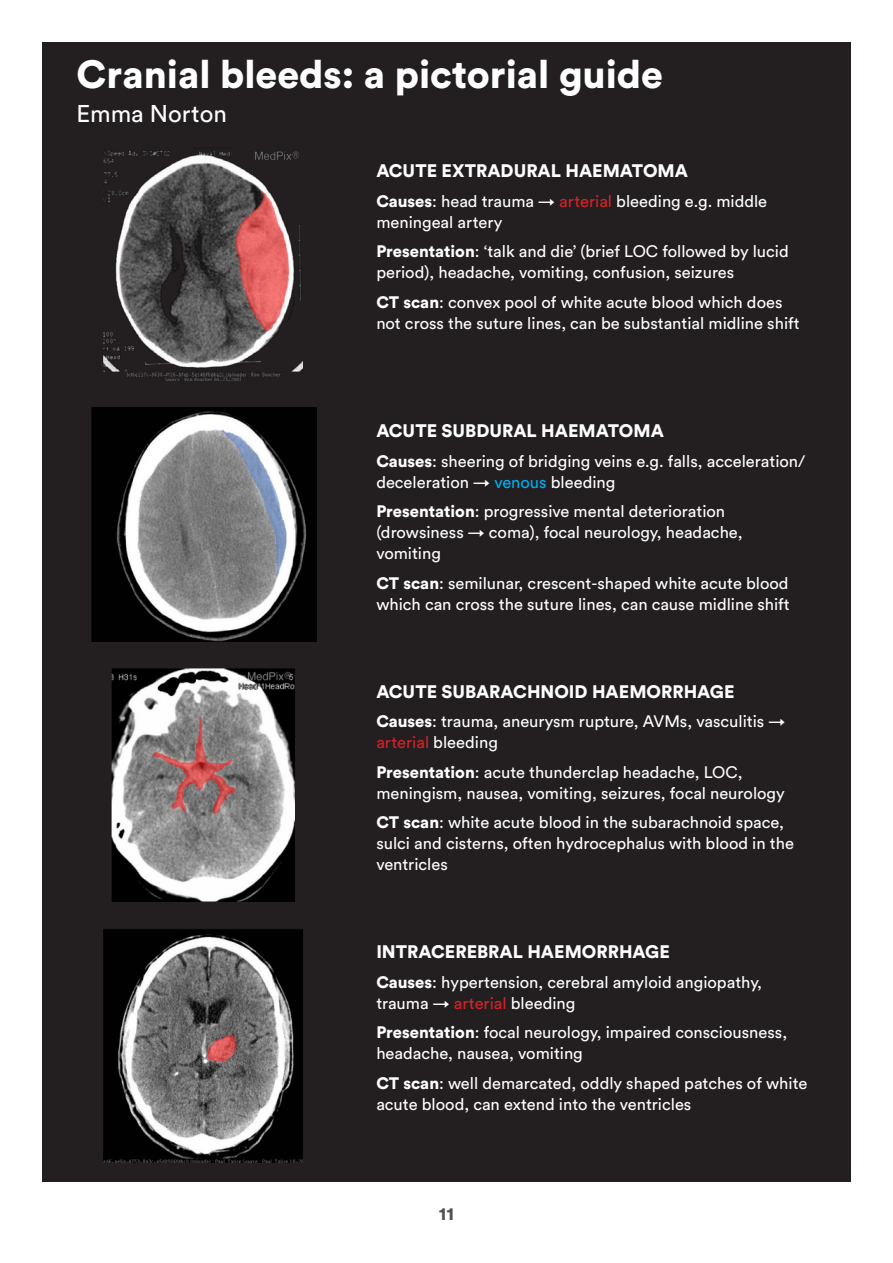
<style>
.page{position:relative;width:893px;height:1263px;background:#fff}
.page>*{position:absolute;margin:0;border:0;box-sizing:border-box;transform-origin:0 0}
.t1{font:900 39px "Circular Std";color:#fff}
.t2{font:24px "Circular Std";color:#fff}
.t3{font:900 18px "Circular Std";color:#fff}
.t4{font:900 18px "Circular Std";color:#545155}
.t5{font:16.5px/21px "Circular Std";color:#fff}
.s1{font-weight:900}
.s2{color:#d1232a}
.s3{color:#00aeef}
</style>
<div class="page">
<div style="left:43px;top:43px;width:808px;height:1139px;background:#231f20"></div>
<img style="left:104px;top:150px;width:198px;height:231px">
<img style="left:91px;top:408px;width:225px;height:233px">
<img style="left:112px;top:668px;width:182px;height:234px">
<img style="left:104px;top:929px;width:198px;height:233px">
<p class="t1" style="left:77px;top:48px;width:588px">Cranial bleeds: a pictorial guide</p>
<p class="t2" style="left:77px;top:99px;width:152px">Emma Norton</p>
<p class="t3" style="left:376px;top:159px;width:313px">ACUTE EXTRADURAL HAEMATOMA</p>
<p class="t5" style="left:376px;top:190px;width:392px"><span class="s1">Causes</span>: head trauma → <span class="s2">arterial</span> bleeding e.g. middle meningeal artery</p>
<p class="t5" style="left:376px;top:240px;width:414px"><span class="s1">Presentation</span>: ‘talk and die’ (brief LOC followed by lucid period), headache, vomiting, confusion, seizures</p>
<p class="t5" style="left:376px;top:291px;width:425px"><span class="s1">CT scan</span>: convex pool of white acute blood which does not cross the suture lines, can be substantial midline shift</p>
<p class="t3" style="left:376px;top:419px;width:289px">ACUTE SUBDURAL HAEMATOMA</p>
<p class="t5" style="left:376px;top:450px;width:431px"><span class="s1">Causes</span>: sheering of bridging veins e.g. falls, acceleration/ deceleration → <span class="s3">venous</span> bleeding</p>
<p class="t5" style="left:376px;top:501px;width:368px"><span class="s1">Presentation</span>: progressive mental deterioration (drowsiness → coma), focal neurology, headache, vomiting</p>
<p class="t5" style="left:376px;top:572px;width:415px"><span class="s1">CT scan</span>: semilunar, crescent-shaped white acute blood which can cross the suture lines, can cause midline shift</p>
<p class="t3" style="left:376px;top:679px;width:360px">ACUTE SUBARACHNOID HAEMORRHAGE</p>
<p class="t5" style="left:376px;top:711px;width:411px"><span class="s1">Causes</span>: trauma, aneurysm rupture, AVMs, vasculitis → <span class="s2">arterial</span> bleeding</p>
<p class="t5" style="left:376px;top:761px;width:410px"><span class="s1">Presentation</span>: acute thunderclap headache, LOC, meningism, nausea, vomiting, seizures, focal neurology</p>
<p class="t5" style="left:376px;top:812px;width:419px"><span class="s1">CT scan</span>: white acute blood in the subarachnoid space, sulci and cisterns, often hydrocephalus with blood in the ventricles</p>
<p class="t3" style="left:376px;top:940px;width:295px">INTRACEREBRAL HAEMORRHAGE</p>
<p class="t5" style="left:376px;top:971px;width:387px"><span class="s1">Causes</span>: hypertension, cerebral amyloid angiopathy, trauma → <span class="s2">arterial</span> bleeding</p>
<p class="t5" style="left:376px;top:1022px;width:412px"><span class="s1">Presentation</span>: focal neurology, impaired consciousness, headache, nausea, vomiting</p>
<p class="t5" style="left:376px;top:1072px;width:433px"><span class="s1">CT scan</span>: well demarcated, oddly shaped patches of white acute blood, can extend into the ventricles</p>
<p class="t4" style="left:439px;top:1202px;width:17px">11</p>
</div>
